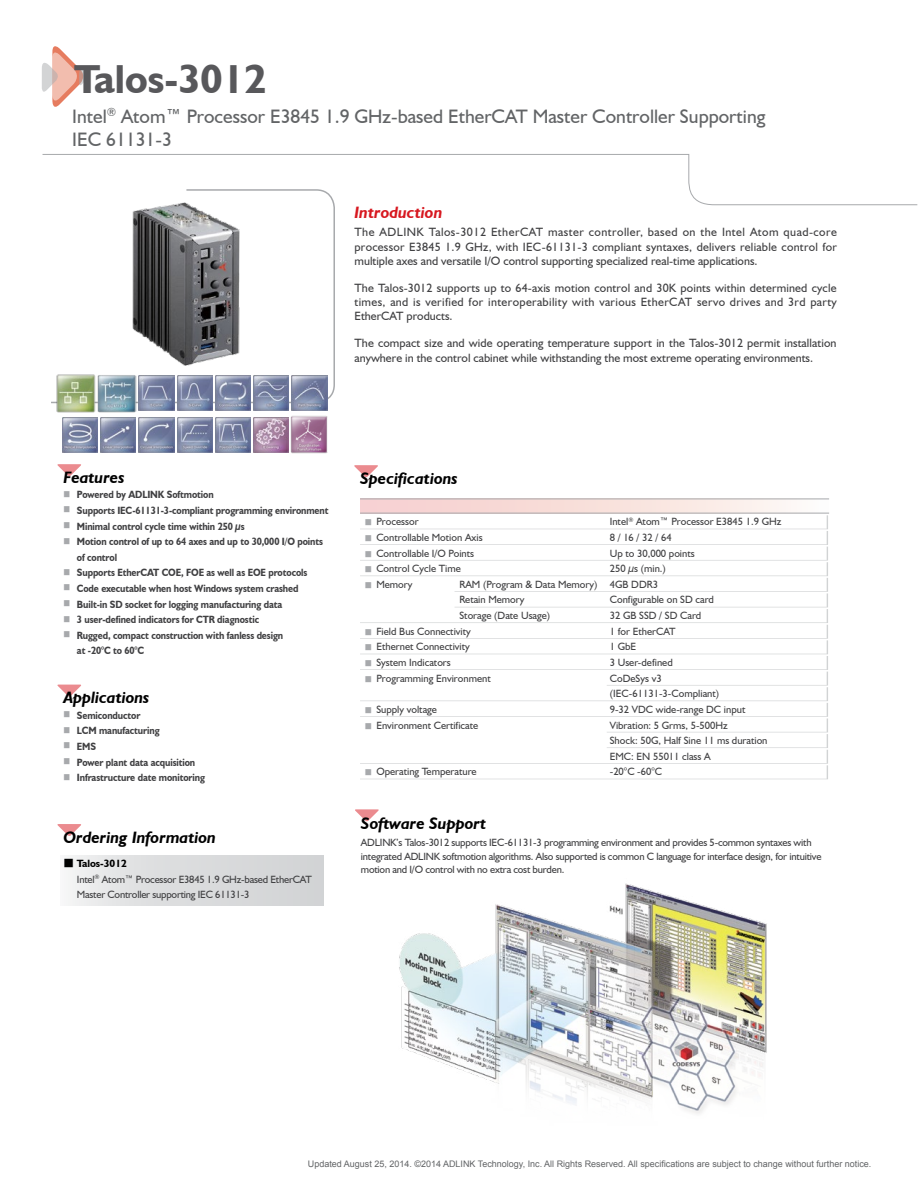
<style>
.page{position:relative;width:918px;height:1188px;background:#fff}
.page>*{position:absolute;margin:0;border:0;box-sizing:border-box;transform-origin:0 0}
.t1{font:700 40.5px "Humanist 521 BT";color:#58585b}
.t2{font:19.5px/23.4px "Humanist 521 BT";color:#626466}
.t3{font:italic 700 16.5px "Humanist 521 BT";color:#000}
.t4{font:italic 700 16.5px "Humanist 521 BT";color:#d71820}
.t5{font:12px/14.2px "Humanist 521 BT";color:#404042;text-align:justify}
.t6{font:10.5px/15.6px "Humanist 521 BT";color:#404042}
.t7{font:700 10.5px/15.6px "Humanist 521 BT";letter-spacing:-.01em;color:#404042;scale:.9 1}
.t8{font:10.5px/15.6px "Humanist 521 BT";letter-spacing:-.02em;color:#404042}
.t9{font:9px "Arial";color:#626466}
.s1{font-family:"Koz Min Pro";font-weight:400;font-size:7.5px;color:#a7a9ac}
.s2{font-family:"Koz Min Pro";color:#000}
.s3{font-weight:700;color:#000}
.s4{font-family:"Koz Min Pro";font-size:7.5px;color:#a7a9ac}
</style>
<div class="page">
<svg style="left:42px;top:154px;width:876px;height:52px"></svg>
<svg style="left:42px;top:46px;width:47px;height:61px"></svg>
<svg style="left:361px;top:500px;width:467px;height:13px;background:#f6e0dd"></svg>
<hr style="left:360px;top:499px;width:469px;height:1px;background:#a7a9ac">
<hr style="left:360px;top:513px;width:469px;height:1px;background:#a7a9ac">
<svg style="left:354px;top:465px;width:24px;height:12px"></svg>
<div style="left:61px;top:856px;width:263px;height:50px;background:linear-gradient(to right,#ededee,#cecfd1)"></div>
<svg style="left:57px;top:824px;width:24px;height:12px"></svg>
<svg style="left:57px;top:685px;width:24px;height:12px"></svg>
<svg style="left:360px;top:515px;width:468px;height:264px"></svg>
<svg style="left:50px;top:188px;width:286px;height:216px"></svg>
<svg style="left:355px;top:809px;width:24px;height:13px"></svg>
<svg style="left:57px;top:464px;width:24px;height:12px"></svg>
<img style="left:62px;top:418px;width:35px;height:35px">
<img style="left:292px;top:376px;width:35px;height:35px">
<img style="left:100px;top:418px;width:35px;height:35px">
<img style="left:139px;top:376px;width:35px;height:35px">
<img style="left:139px;top:418px;width:35px;height:35px">
<img style="left:177px;top:376px;width:35px;height:35px">
<img style="left:177px;top:418px;width:35px;height:35px">
<img style="left:215px;top:376px;width:36px;height:35px">
<img style="left:215px;top:418px;width:36px;height:35px">
<img style="left:254px;top:376px;width:35px;height:35px">
<img style="left:254px;top:418px;width:33px;height:35px">
<img style="left:126px;top:196px;width:118px;height:174px">
<img style="left:53px;top:371px;width:45px;height:42px">
<img style="left:94px;top:372px;width:44px;height:41px">
<img style="left:287px;top:416px;width:41px;height:38px">
<img style="left:399px;top:883px;width:368px;height:231px">
<h1 class="t1" style="left:74px;top:54px;width:194px">Talos-3012</h1>
<h2 class="t2" style="left:72px;top:104px;width:695px">Intel<sup>®</sup> Atom™ Processor E3845 1.9 GHz-based EtherCAT Master Controller Supporting<br>IEC 61131-3</h2>
<h3 class="t4" style="left:354px;top:202px;width:89px">Introduction</h3>
<p class="t5" style="left:354px;top:225px;width:484px">The ADLINK Talos-3012 EtherCAT master controller, based on the Intel Atom quad-core processor E3845 1.9 GHz, with IEC-61131-3 compliant syntaxes, delivers reliable control for multiple axes and versatile I/O control supporting specialized real-time applications.</p>
<p class="t5" style="left:354px;top:280px;width:484px">The Talos-3012 supports up to 64-axis motion control and 30K points within determined cycle times, and is verified for interoperability with various EtherCAT servo drives and 3rd party EtherCAT products.</p>
<p class="t5" style="left:354px;top:336px;width:483px">The compact size and wide operating temperature support in the Talos-3012 permit installation anywhere in the control cabinet while withstanding the most extreme operating environments.</p>
<h3 class="t3" style="left:63px;top:467px;width:63px">Features</h3>
<p class="t7" style="left:63px;top:487px;width:169px"><span class="s1">■</span> Powered by ADLINK Softmotion</p>
<p class="t7" style="left:63px;top:502px;width:296px"><span class="s1">■</span> Supports IEC-61131-3-compliant programming environment</p>
<p class="t7" style="left:63px;top:518px;width:203px"><span class="s1">■</span> Minimal control cycle time within 250 µs</p>
<p class="t7" style="left:77px;top:534px;width:275px;text-indent:-13px"><span class="s1">■</span> Motion control of up to 64 axes and up to 30,000 I/O points of control</p>
<p class="t7" style="left:63px;top:565px;width:273px"><span class="s1">■</span> Supports EtherCAT COE, FOE as well as EOE protocols</p>
<p class="t7" style="left:63px;top:580px;width:263px"><span class="s1">■</span> Code executable when host Windows system crashed</p>
<p class="t7" style="left:63px;top:596px;width:245px"><span class="s1">■</span> Built-in SD socket for logging manufacturing data</p>
<p class="t7" style="left:63px;top:612px;width:219px"><span class="s1">■</span> 3 user-defined indicators for CTR diagnostic</p>
<p class="t7" style="left:77px;top:627px;width:231px;text-indent:-14px"><span class="s1">■</span> Rugged, compact construction with fanless design at -20°C to 60°C</p>
<h3 class="t3" style="left:63px;top:687px;width:87px">Applications</h3>
<p class="t7" style="left:63px;top:707px;width:87px"><span class="s1">■</span> Semiconductor</p>
<p class="t7" style="left:63px;top:723px;width:108px"><span class="s1">■</span> LCM manufacturing</p>
<p class="t7" style="left:63px;top:738px;width:38px"><span class="s1">■</span> EMS</p>
<p class="t7" style="left:63px;top:754px;width:148px"><span class="s1">■</span> Power plant data acquisition</p>
<p class="t7" style="left:63px;top:770px;width:159px"><span class="s1">■</span> Infrastructure date monitoring</p>
<h3 class="t3" style="left:63px;top:827px;width:154px">Ordering Information</h3>
<p class="t8" style="left:77px;top:856px;width:236px;text-indent:-14px"><span class="s2">■</span> <span class="s3">Talos-3012<br></span>Intel<sup>®</sup> Atom™ Processor E3845 1.9 GHz-based EtherCAT<br>Master Controller supporting IEC 61131-3</p>
<h3 class="t3" style="left:360px;top:468px;width:99px">Specifications</h3>
<p class="t6" style="left:365px;top:514px;width:55px"><span class="s4">■</span> Processor</p>
<p class="t6" style="left:610px;top:514px;width:173px">Intel<sup>®</sup> Atom™ Processor E3845 1.9 GHz</p>
<p class="t6" style="left:365px;top:529px;width:119px"><span class="s4">■</span> Controllable Motion Axis</p>
<p class="t6" style="left:610px;top:529px;width:63px">8 / 16 / 32 / 64</p>
<p class="t6" style="left:365px;top:545px;width:111px"><span class="s4">■</span> Controllable I/O Points</p>
<p class="t6" style="left:610px;top:545px;width:86px">Up to 30,000 points</p>
<p class="t6" style="left:365px;top:561px;width:98px"><span class="s4">■</span> Control Cycle Time</p>
<p class="t6" style="left:610px;top:561px;width:58px">250 µs (min.)</p>
<p class="t6" style="left:365px;top:576px;width:49px"><span class="s4">■</span> Memory</p>
<p class="t6" style="left:459px;top:576px;width:200px">RAM (Program &amp; Data Memory) 4GB DDR3<br>Retain Memory</p>
<p class="t6" style="left:610px;top:592px;width:106px">Configurable on SD card</p>
<p class="t6" style="left:459px;top:608px;width:92px">Storage (Date Usage)</p>
<p class="t6" style="left:610px;top:608px;width:93px">32 GB SSD / SD Card</p>
<p class="t6" style="left:365px;top:623px;width:107px"><span class="s4">■</span> Field Bus Connectivity</p>
<p class="t6" style="left:610px;top:623px;width:67px">1 for EtherCAT</p>
<p class="t6" style="left:365px;top:639px;width:106px"><span class="s4">■</span> Ethernet Connectivity</p>
<p class="t6" style="left:610px;top:639px;width:28px">1 GbE</p>
<p class="t6" style="left:365px;top:654px;width:88px"><span class="s4">■</span> System Indicators</p>
<p class="t6" style="left:610px;top:654px;width:65px">3 User-defined</p>
<p class="t6" style="left:365px;top:670px;width:127px"><span class="s4">■</span> Programming Environment</p>
<p class="t6" style="left:610px;top:670px;width:111px">CoDeSys v3 (IEC-61131-3-Compliant)</p>
<p class="t6" style="left:365px;top:701px;width:74px"><span class="s4">■</span> Supply voltage</p>
<p class="t6" style="left:610px;top:701px;width:137px">9-32 VDC wide-range DC input</p>
<p class="t6" style="left:365px;top:717px;width:115px"><span class="s4">■</span> Environment Certificate</p>
<p class="t6" style="left:610px;top:717px;width:159px">Vibration: 5 Grms, 5-500Hz<br>Shock: 50G, Half Sine 11 ms duration<br>EMC: EN 55011 class A</p>
<p class="t6" style="left:365px;top:764px;width:113px"><span class="s4">■</span> Operating Temperature</p>
<p class="t6" style="left:610px;top:764px;width:54px">-20°C -60°C</p>
<h3 class="t3" style="left:361px;top:813px;width:127px">Software Support</h3>
<p class="t8" style="left:361px;top:836px;width:462px;line-height:13.5px">ADLINK’s Talos-3012 supports IEC-61131-3 programming environment and provides 5-common syntaxes with integrated ADLINK softmotion algorithms. Also supported is common C language for interface design, for intuitive motion and I/O control with no extra cost burden.</p>
<p class="t9" style="left:308px;top:1158px;width:565px">Updated August 25, 2014. ©2014 ADLINK Technology, Inc. All Rights Reserved. All specifications are subject to change without further notice.</p>
</div>
